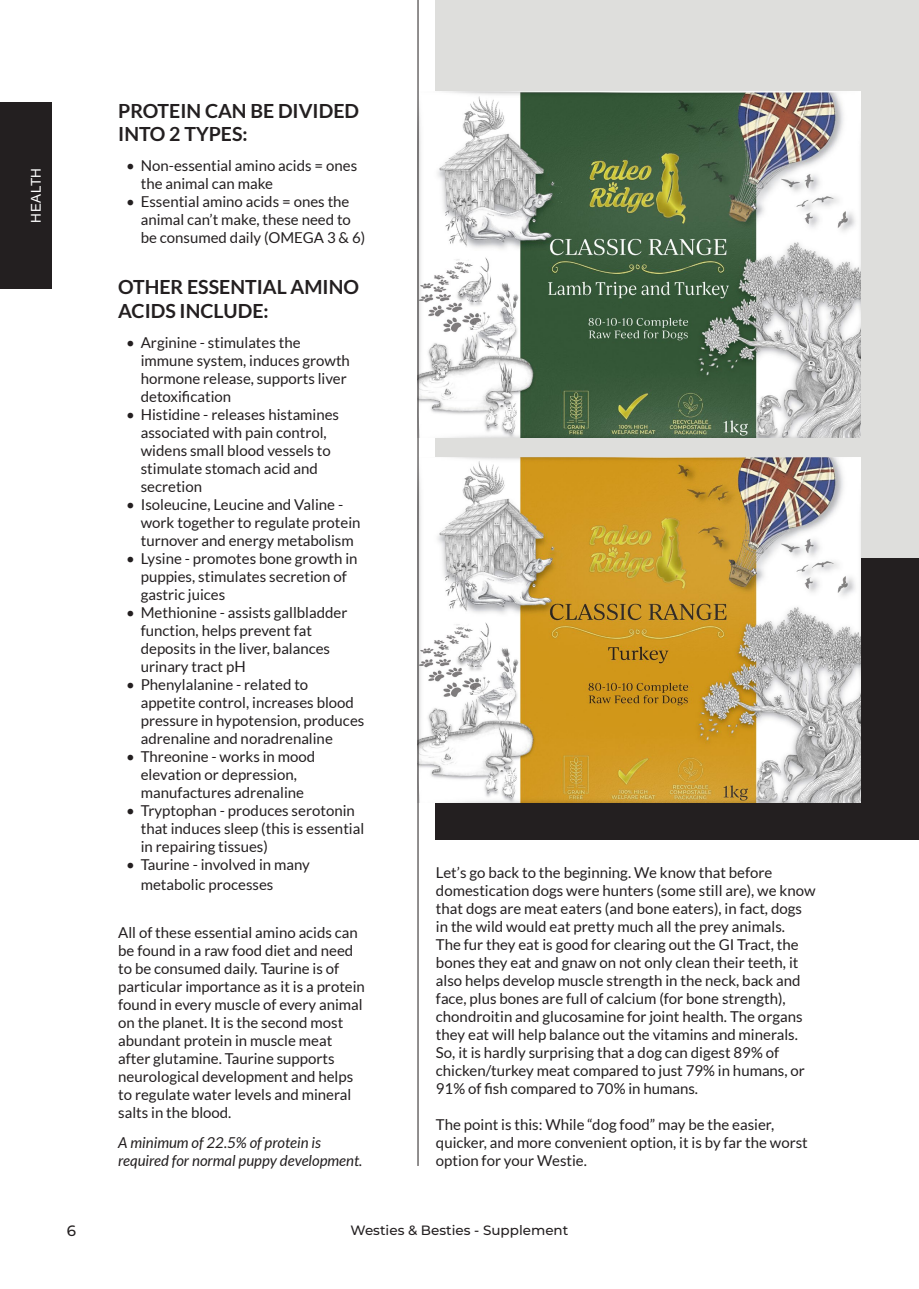
<style>
.page{position:relative;width:919px;height:1289px;background:#fff}
.page>*{position:absolute;margin:0;border:0;box-sizing:border-box;transform-origin:0 0}
.t1{font:700 19.5px/23.4px "Lato";color:#231f20}
.t2{font:15px/18px "Lato";color:#231f20}
.t3{font:italic 15px/18px "Lato";color:#231f20}
.t4{font:500 15px "Montserrat";color:#231f20}
.t5{font:500 13.5px "Montserrat";color:#231f20}
.t6{font:13.5px "Arial";letter-spacing:.035em;color:#fff}
</style>
<div class="page">
<div style="left:436px;top:0;width:482px;height:560px;background:#dededc"></div>
<div style="left:436px;top:558px;width:482px;height:281px;background:#231f20"></div>
<div style="left:0;top:102px;width:52px;height:186px;background:#231f20"></div>
<img style="left:418px;top:92px;width:442px;height:345px">
<img style="left:418px;top:457px;width:442px;height:346px">
<hr style="left:417px;top:0;width:1px;height:1165px;background:#231f20">
<p class="t6" style="left:27px;top:222px;width:56px;rotate:-90deg">HEALTH</p>
<h1 class="t1" style="left:118px;top:99px;width:207px">PROTEI N CAN BE DIVIDED<br>I NTO 2 TYPES</h1>
<h1 class="t1" style="left:242px;top:122px;width:7px">:</h1>
<p class="t2" style="left:141px;top:157px;width:218px;text-indent:-15px">• Non-essential amino acids = ones the animal can make</p>
<p class="t2" style="left:141px;top:193px;width:226px;text-indent:-15px">• Essential amino acids = ones the animal can’t make, these need to be consumed daily (OMEGA 3 &amp; 6)</p>
<h1 class="t1" style="left:118px;top:275px;width:40px">OTHER</h1>
<h1 class="t1" style="left:187px;top:275px;width:12px">ESSE</h1>
<h1 class="t1" style="left:230px;top:275px;width:74px">NTIAL AMI</h1>
<h1 class="t1" style="left:329px;top:275px;width:32px">NO</h1>
<h1 class="t1" style="left:118px;top:298px;width:13px">ACIDS</h1>
<h1 class="t1" style="left:179px;top:298px;width:91px">INCLUDE:</h1>
<p class="t2" style="left:141px;top:333px;width:211px;text-indent:-15px">• Arginine - stimulates the immune system, induces growth hormone release, supports liver detoxification</p>
<p class="t2" style="left:141px;top:405px;width:200px;text-indent:-15px">• Histidine - releases histamines associated with pain control, widens small blood vessels to stimulate stomach acid and secretion</p>
<p class="t2" style="left:141px;top:495px;width:221px;text-indent:-15px">• Isoleucine, Leucine and Valine - work together to regulate protein turnover and energy metabolism</p>
<p class="t2" style="left:141px;top:549px;width:218px;text-indent:-15px">• Lysine - promotes bone growth in puppies, stimulates secretion of gastric juices</p>
<p class="t2" style="left:141px;top:603px;width:208px;text-indent:-15px">• Methionine - assists gallbladder function, helps prevent fat deposits in the liver, balances urinary tract pH</p>
<p class="t2" style="left:141px;top:675px;width:225px;text-indent:-15px">• Phenylalanine - related to appetite control, increases blood pressure in hypotension, produces adrenaline and noradrenaline</p>
<p class="t2" style="left:126px;top:747px;width:191px;text-align:center">• Threonine - works in mood elevation or depression, manufactures adrenaline</p>
<p class="t2" style="left:141px;top:801px;width:225px;text-indent:-15px">• Tryptophan - produces serotonin that induces sleep (this is essential in repairing tissues)</p>
<p class="t2" style="left:141px;top:854px;width:171px;line-height:19.8px;text-indent:-15px">• Taurine - involved in many metabolic processes</p>
<p class="t2" style="left:118px;top:923px;width:248px">All of these essential amino acids can be found in a raw food diet and need to be consumed daily. Taurine is of particular importance as it is a protein found in every muscle of every animal on the planet. It is the second most abundant protein in muscle meat after glutamine. Taurine supports neurological development and helps to regulate water levels and mineral salts in the blood.</p>
<p class="t3" style="left:118px;top:1133px;width:245px">A minimum of 22.5% of protein is required for normal puppy development.</p>
<p class="t2" style="left:436px;top:863px;width:381px">Let’s go back to the beginning. We know that before domestication dogs were hunters (some still are), we know that dogs are meat eaters (and bone eaters), in fact, dogs in the wild would eat pretty much all the prey animals.<br>The fur they eat is good for clearing out the GI Tract, the bones they eat and gnaw on not only clean their teeth, it also helps develop muscle strength in the neck, back and face, plus bones are full of calcium (for bone strength), chondroitin and glucosamine for joint health. The organs they eat will help balance out the vitamins and minerals.<br>So, it is hardly surprising that a dog can digest 89% of chicken/turkey meat compared to just 79% in humans, or 91% of fish compared to 70% in humans.</p>
<p class="t2" style="left:436px;top:1115px;width:373px">The point is this: While “dog food” may be the easier, quicker, and more convenient option, it is by far the worst option for your Westie.</p>
<p class="t4" style="left:67px;top:1220px;width:11px">6</p>
<p class="t5" style="left:350px;top:1220px;width:219px">Westies &amp; Besties - Supplement</p>
</div>
